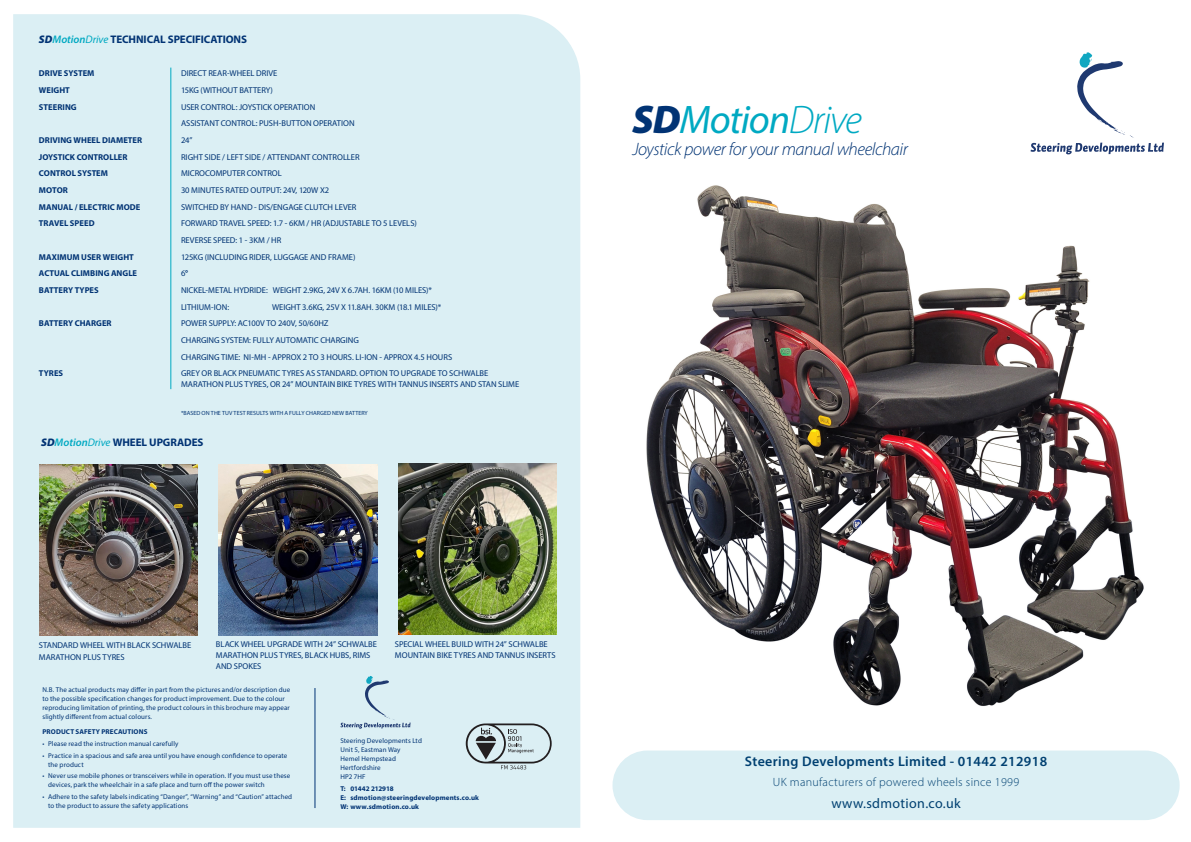
<style>
.page{position:relative;width:1191px;height:842px;background:#fff}
.page>*{position:absolute;margin:0;border:0;box-sizing:border-box;transform-origin:0 0}
.t1{font:italic 40px "Myriad Pro";letter-spacing:-.03em;color:#00a9c2}
.t2{font:italic 300 18px "Myriad Pro";letter-spacing:-.025em;color:#013374}
.t3{font:600 14px "Myriad Pro";letter-spacing:.025em;color:#004071}
.t4{font:14px "Myriad Pro";letter-spacing:.025em;color:#004071}
.t5{font:300 12px "Myriad Pro";letter-spacing:.025em;color:#004071}
.t6{font:700 11px "Myriad Pro";letter-spacing:-.01em;color:#013374}
.t7{font:8.5px/11px "Myriad Pro";letter-spacing:-.005em;color:#013374}
.t8{font:700 8.5px "Myriad Pro";color:#013374}
.t9{font:7px/9px "Myriad Pro";letter-spacing:.01em;color:#013374}
.t10{font:700 7px "Myriad Pro";letter-spacing:.02em;color:#013374}
.t11{font:700 7px "Myriad Pro";letter-spacing:-.02em;color:#013374}
.t12{font:6px "Myriad Pro";letter-spacing:.01em;color:#013374}
.s1{font-weight:900;font-style:italic}
.s2{font-weight:600;font-style:italic;color:#00a9c2}
.s3{font-weight:400;font-style:italic;color:#00a9c2}
.s4{font-weight:700}
.s5{font-weight:900;color:#013374}
.s6{font-weight:300}
</style>
<div class="page">
<div style="left:13px;top:14px;width:567px;height:814px;background:#dbeff4"></div>
<hr style="left:171px;top:68px;width:1px;height:321px;background:#00a9c2">
<hr style="left:314px;top:688px;width:1px;height:120px;background:#013374">
<svg style="left:1030px;top:52px;width:134px;height:102px"></svg>
<svg style="left:340px;top:676px;width:70px;height:53px;background:#c9dfe8"></svg>
<svg style="left:466px;top:723px;width:85px;height:46px;background:#b1c0c4"></svg>
<div style="left:612px;top:750px;width:567px;height:70px;background:#dbeff4;border-radius:35px"></div>
<img style="left:39px;top:464px;width:159px;height:171px">
<img style="left:219px;top:464px;width:158px;height:171px">
<img style="left:398px;top:463px;width:158px;height:171px">
<img style="left:646px;top:185px;width:498px;height:521px">
<p class="t6" style="left:39px;top:32px;width:209px"><span class="s1">SD</span><span class="s2">Motion</span><span class="s3">Drive</span> TECHNICAL SPECIFICATIONS</p>
<p class="t8" style="left:39px;top:68px;width:57px">DRIVE SYSTEM</p>
<p class="t7" style="left:181px;top:68px;width:98px">DIRECT REAR-WHEEL DRIVE</p>
<p class="t8" style="left:39px;top:84px;width:32px">WEIGHT</p>
<p class="t7" style="left:181px;top:84px;width:93px">15KG (WITHOUT BATTERY)</p>
<p class="t8" style="left:39px;top:101px;width:39px">STEERING</p>
<p class="t7" style="left:181px;top:101px;width:136px">USER CONTROL: JOYSTICK OPERATION</p>
<p class="t7" style="left:181px;top:118px;width:175px">ASSISTANT CONTROL: PUSH-BUTTON OPERATION</p>
<p class="t8" style="left:39px;top:134px;width:105px">DRIVING WHEEL DIAMETER</p>
<p class="t7" style="left:181px;top:134px;width:13px">24”</p>
<p class="t8" style="left:39px;top:151px;width:90px">JOYSTICK CONTROLLER</p>
<p class="t7" style="left:181px;top:151px;width:180px">RIGHT SIDE / LEFT SIDE / ATTENDANT CONTROLLER</p>
<p class="t8" style="left:39px;top:168px;width:71px">CONTROL SYSTEM</p>
<p class="t7" style="left:181px;top:168px;width:102px">MICROCOMPUTER CONTROL</p>
<p class="t8" style="left:39px;top:184px;width:30px">MOTOR</p>
<p class="t7" style="left:181px;top:184px;width:150px">30 MINUTES RATED OUTPUT: 24V, 120W X2</p>
<p class="t8" style="left:39px;top:201px;width:103px">MANUAL / ELECTRIC MODE</p>
<p class="t7" style="left:181px;top:201px;width:177px">SWITCHED BY HAND - DIS/ENGAGE CLUTCH LEVER</p>
<p class="t8" style="left:39px;top:218px;width:57px">TRAVEL SPEED</p>
<p class="t7" style="left:181px;top:218px;width:237px">FORWARD TRAVEL SPEED: 1.7 - 6KM / HR (ADJUSTABLE TO 5 LEVELS)</p>
<p class="t7" style="left:181px;top:234px;width:102px">REVERSE SPEED: 1 - 3KM / HR</p>
<p class="t8" style="left:39px;top:251px;width:96px">MAXIMUM USER WEIGHT</p>
<p class="t7" style="left:181px;top:251px;width:176px">125KG (INCLUDING RIDER, LUGGAGE AND FRAME)</p>
<p class="t8" style="left:39px;top:268px;width:100px">ACTUAL CLIMBING ANGLE</p>
<p class="t7" style="left:181px;top:268px;width:9px">6<span class="s4">°</span></p>
<p class="t8" style="left:39px;top:284px;width:61px">BATTERY TYPES</p>
<p class="t7" style="left:181px;top:284px;width:252px">NICKEL-METAL HYDRIDE: WEIGHT 2.9KG, 24V X 6.7AH. 16KM (10 MILES)*</p>
<p class="t7" style="left:181px;top:301px;width:50px">LITHIUM-ION:</p>
<p class="t7" style="left:272px;top:301px;width:171px">WEIGHT 3.6KG, 25V X 11.8AH. 30KM (18.1 MILES)*</p>
<p class="t8" style="left:39px;top:318px;width:74px">BATTERY CHARGER</p>
<p class="t7" style="left:181px;top:318px;width:149px">POWER SUPPLY: AC100V TO 240V, 50/60HZ</p>
<p class="t7" style="left:181px;top:334px;width:179px">CHARGING SYSTEM: FULLY AUTOMATIC CHARGING</p>
<p class="t7" style="left:181px;top:351px;width:273px">CHARGING TIME: NI-MH - APPROX 2 TO 3 HOURS. LI-ION - APPROX 4.5 HOURS</p>
<p class="t8" style="left:39px;top:368px;width:26px">TYRES</p>
<p class="t7" style="left:181px;top:368px;width:340px">GREY OR BLACK PNEUMATIC TYRES AS STANDARD. OPTION TO UPGRADE TO SCHWALBE<br>MARATHON PLUS TYRES, OR 24” MOUNTAIN BIKE TYRES WITH TANNUS INSERTS AND STAN SLIME</p>
<p class="t12" style="left:181px;top:409px;width:188px">*BASED ON THE TUV TEST RESULTS WITH A FULLY CHARGED NEW BATTERY</p>
<p class="t6" style="left:41px;top:435px;width:164px"><span class="s1">SD</span><span class="s2">Motion</span><span class="s3">Drive</span> WHEEL UPGRADES</p>
<p class="t1" style="left:632px;top:95px;width:231px"><span class="s5">SD</span>Motion<span class="s6">Drive</span></p>
<p class="t2" style="left:632px;top:139px;width:277px">Joystick power for your manual wheelchair</p>
<p class="t7" style="left:39px;top:640px;width:154px">STANDARD WHEEL WITH BLACK SCHWALBE</p>
<p class="t7" style="left:39px;top:651px;width:87px">MARATHON PLUS TYRES</p>
<p class="t7" style="left:216px;top:639px;width:162px">BLACK WHEEL UPGRADE WITH 24” SCHWALBE<br>MARATHON PLUS TYRES, BLACK HUBS, RIMS<br>AND SPOKES</p>
<p class="t7" style="left:395px;top:639px;width:162px">SPECIAL WHEEL BUILD WITH 24” SCHWALBE<br>MOUNTAIN BIKE TYRES AND TANNUS INSERTS</p>
<p class="t9" style="left:43px;top:685px;width:249px">N.B. The actual products may differ in part from the pictures and/or description due to the possible specification changes for product improvement. Due to the colour reproducing limitation of printing, the product colours in this brochure may appear slightly different from actual colours.</p>
<p class="t10" style="left:43px;top:727px;width:106px">PRODUCT SAFETY PRECAUTIONS</p>
<p class="t9" style="left:43px;top:739px;width:137px">• Please read the instruction manual carefully</p>
<p class="t9" style="left:48px;top:751px;width:241px;text-indent:-6px">• Practice in a spacious and safe area until you have enough confidence to operate the product</p>
<p class="t9" style="left:48px;top:771px;width:244px;text-indent:-6px">• Never use mobile phones or transceivers while in operation. If you must use these devices, park the wheelchair in a safe place and turn off the power switch</p>
<p class="t9" style="left:48px;top:792px;width:245px;text-indent:-6px">• Adhere to the safety labels indicating “Danger”, “Warning” and “Caution” attached to the product to assure the safety applications</p>
<p class="t9" style="left:340px;top:736px;width:83px">Steering Developments Ltd</p>
<p class="t9" style="left:340px;top:745px;width:62px">Unit 5, Eastman Way</p>
<p class="t9" style="left:340px;top:754px;width:57px">Hemel Hempstead</p>
<p class="t9" style="left:340px;top:763px;width:42px">Hertfordshire</p>
<p class="t9" style="left:340px;top:772px;width:27px">HP2 7HF</p>
<p class="t11" style="left:340px;top:784px;width:55px">T: 01442 212918</p>
<p class="t10" style="left:340px;top:793px;width:140px">E: sdmotion@steeringdevelopments.co.uk</p>
<p class="t10" style="left:340px;top:802px;width:80px">W: www.sdmotion.co.uk</p>
<p class="t3" style="left:745px;top:753px;width:304px">Steering Developments Limited - 01442 212918</p>
<p class="t5" style="left:773px;top:775px;width:248px">UK manufacturers of powered wheels since 1999</p>
<p class="t4" style="left:831px;top:795px;width:131px">www.sdmotion.co.uk</p>
</div>
